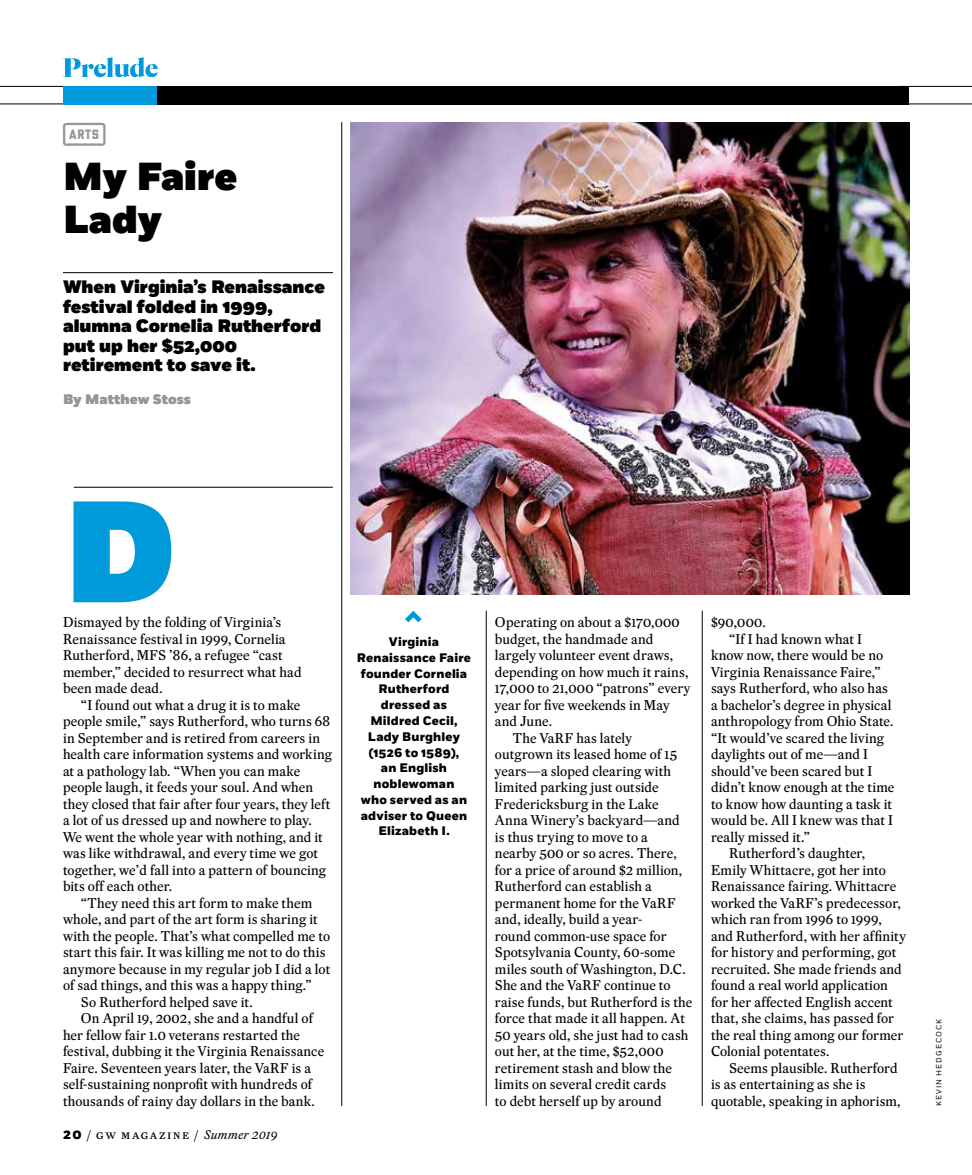
<style>
.page{position:relative;width:972px;height:1175px;background:#fff}
.page>*{position:absolute;margin:0;border:0;box-sizing:border-box;transform-origin:0 0}
.t1{font:900 144px "Fort";color:#009ada}
.t2{font:900 39px/43.5px "Fort";color:#000}
.t3{font:22.8px "GW Liberated Rubric";color:#939598}
.t4{font:900 18px/19.5px "Fort";color:#000}
.t5{font:13.8px/16.5px "Eudald News";letter-spacing:.005em;color:#000}
.t6{font:900 13.8px "Fort";color:#939598}
.t7{font:800 12.3px/15.8px "Fort";letter-spacing:.015em;color:#000;text-align:center}
.t8{font:12.3px "Eudald News";letter-spacing:.115em;color:#000}
.t9{font:7.5px "Fort";letter-spacing:.135em;color:#000}
.s1{font-family:"Fort";font-weight:800;font-size:13.8px}
.s2{font-style:italic}
</style>
<div class="page">
<svg style="left:63px;top:57px;width:95px;height:20px"></svg>
<hr style="left:486px;top:610px;width:1px;height:495px;background:#000">
<hr style="left:702px;top:610px;width:1px;height:495px;background:#000">
<hr style="left:341px;top:122px;width:1px;height:983px;background:#000">
<hr style="left:63px;top:272px;width:270px;height:1px;background:#000">
<hr style="left:74px;top:487px;width:259px;height:1px;background:#000">
<img style="left:351px;top:122px;width:558px;height:472px">
<svg style="left:405px;top:610px;width:17px;height:12px"></svg>
<div style="left:63px;top:86px;width:95px;height:18px;background:#009ada"></div>
<div style="left:158px;top:86px;width:751px;height:18px;background:#000"></div>
<hr style="left:900px;top:86px;width:72px;height:1px;background:#000">
<hr style="left:0;top:86px;width:63px;height:1px;background:#000">
<hr style="left:900px;top:104px;width:72px;height:1px;background:#000">
<hr style="left:0;top:104px;width:63px;height:1px;background:#000">
<h3 class="t3" style="left:63px;top:123px;width:44px">[ARTS]</h3>
<h2 class="t2" style="left:63px;top:156px;width:176px">My Faire<br>Lady</h2>
<h3 class="t4" style="left:63px;top:278px;width:264px">When Virginia’s Renaissance festival folded in 1999, alumna Cornelia Rutherford put up her $52,000 retirement to save it.</h3>
<p class="t6" style="left:63px;top:391px;width:130px">By Matthew Stoss</p>
<h1 class="t1" style="left:63px;top:462px;width:115px">D</h1>
<p class="t5" style="left:63px;top:614px;width:240px">Dismayed by the folding of Virginia’s Renaissance festival in 1999, Cornelia Rutherford, MFS ’86, a refugee “cast member,” decided to resurrect what had been made dead.</p>
<p class="t5" style="left:63px;top:696px;width:271px;text-indent:18px">“I found out what a drug it is to make people smile,” says Rutherford, who turns 68 in September and is retired from careers in health care information systems and working at a pathology lab. “When you can make people laugh, it feeds your soul. And when they closed that fair after four years, they left a lot of us dressed up and nowhere to play.<br>We went the whole year with nothing, and it was like withdrawal, and every time we got together, we’d fall into a pattern of bouncing bits off each other.</p>
<p class="t5" style="left:81px;top:894px;width:233px">“They need this art form to make them</p>
<p class="t5" style="left:63px;top:911px;width:256px">whole, and part of the art form is sharing it</p>
<p class="t5" style="left:63px;top:927px;width:269px">with the people. That’s what compelled me to</p>
<p class="t5" style="left:63px;top:944px;width:264px">start this fair. It was killing me not to do this</p>
<p class="t5" style="left:63px;top:960px;width:269px">anymore because in my regular job I did a lot</p>
<p class="t5" style="left:63px;top:977px;width:250px">of sad things, and this was a happy thing.”</p>
<p class="t5" style="left:81px;top:993px;width:173px">So Rutherford helped save it.</p>
<p class="t5" style="left:81px;top:1010px;width:234px">On April 19, 2002, she and a handful of</p>
<p class="t5" style="left:63px;top:1026px;width:239px">her fellow fair 1.0 veterans restarted the</p>
<p class="t5" style="left:63px;top:1043px;width:263px">festival, dubbing it the Virginia Renaissance</p>
<p class="t5" style="left:63px;top:1059px;width:250px">Faire. Seventeen years later, the VaRF is a</p>
<p class="t5" style="left:63px;top:1076px;width:251px">self-sustaining nonprofit with hundreds of</p>
<p class="t5" style="left:63px;top:1092px;width:253px">thousands of rainy day dollars in the bank.</p>
<p class="t8" style="left:63px;top:1126px;width:216px"><span class="s1">20</span> / gw magazine / <span class="s2">Summer 2019</span></p>
<p class="t7" style="left:357px;top:634px;width:116px">Virginia<br>Renaissance Faire founder Cornelia<br>Rutherford dressed as<br>Mildred Cecil,<br>Lady Burghley (1526 to 1589),<br>an English noblewoman<br>who served as an adviser to Queen<br>Elizabeth I.</p>
<p class="t5" style="left:495px;top:614px;width:186px">Operating on about a $170,000</p>
<p class="t5" style="left:495px;top:630px;width:160px">budget, the handmade and</p>
<p class="t5" style="left:495px;top:647px;width:180px">largely volunteer event draws,</p>
<p class="t5" style="left:495px;top:663px;width:195px">depending on how much it rains,</p>
<p class="t5" style="left:495px;top:680px;width:197px">17,000 to 21,000 “patrons” every</p>
<p class="t5" style="left:495px;top:696px;width:176px">year for five weekends in May</p>
<p class="t5" style="left:495px;top:713px;width:59px">and June.</p>
<p class="t5" style="left:513px;top:729px;width:120px">The VaRF has lately</p>
<p class="t5" style="left:495px;top:746px;width:184px">outgrown its leased home of 15</p>
<p class="t5" style="left:495px;top:762px;width:178px">years—a sloped clearing with</p>
<p class="t5" style="left:495px;top:779px;width:165px">limited parking just outside</p>
<p class="t5" style="left:495px;top:795px;width:165px">Fredericksburg in the Lake</p>
<p class="t5" style="left:495px;top:812px;width:186px">Anna Winery’s backyard—and</p>
<p class="t5" style="left:495px;top:828px;width:154px">is thus trying to move to a</p>
<p class="t5" style="left:495px;top:845px;width:183px">nearby 500 or so acres. There,</p>
<p class="t5" style="left:495px;top:861px;width:189px">for a price of around $2 million,</p>
<p class="t5" style="left:495px;top:878px;width:158px">Rutherford can establish a</p>
<p class="t5" style="left:495px;top:894px;width:182px">permanent home for the VaRF</p>
<p class="t5" style="left:495px;top:911px;width:149px">and, ideally, build a year-</p>
<p class="t5" style="left:495px;top:927px;width:173px">round common-use space for</p>
<p class="t5" style="left:495px;top:944px;width:182px">Spotsylvania County, 60-some</p>
<p class="t5" style="left:495px;top:960px;width:192px">miles south of Washington, D.C.</p>
<p class="t5" style="left:495px;top:977px;width:177px">She and the VaRF continue to</p>
<p class="t5" style="left:495px;top:993px;width:199px">raise funds, but Rutherford is the</p>
<p class="t5" style="left:495px;top:1010px;width:192px">force that made it all happen. At</p>
<p class="t5" style="left:495px;top:1026px;width:195px">50 years old, she just had to cash</p>
<p class="t5" style="left:495px;top:1043px;width:170px">out her, at the time, $52,000</p>
<p class="t5" style="left:495px;top:1059px;width:179px">retirement stash and blow the</p>
<p class="t5" style="left:495px;top:1076px;width:173px">limits on several credit cards</p>
<p class="t5" style="left:495px;top:1092px;width:168px">to debt herself up by around</p>
<p class="t5" style="left:711px;top:614px;width:56px">$90,000.</p>
<p class="t5" style="left:729px;top:630px;width:134px">“If I had known what I</p>
<p class="t5" style="left:711px;top:647px;width:174px">know now, there would be no</p>
<p class="t5" style="left:711px;top:663px;width:171px">Virginia Renaissance Faire,”</p>
<p class="t5" style="left:711px;top:680px;width:179px">says Rutherford, who also has</p>
<p class="t5" style="left:711px;top:696px;width:182px">a bachelor’s degree in physical</p>
<p class="t5" style="left:711px;top:713px;width:184px">anthropology from Ohio State.</p>
<p class="t5" style="left:711px;top:729px;width:175px">“It would’ve scared the living</p>
<p class="t5" style="left:711px;top:746px;width:158px">daylights out of me—and I</p>
<p class="t5" style="left:711px;top:762px;width:163px">should’ve been scared but I</p>
<p class="t5" style="left:711px;top:779px;width:185px">didn’t know enough at the time</p>
<p class="t5" style="left:711px;top:795px;width:182px">to know how daunting a task it</p>
<p class="t5" style="left:711px;top:812px;width:183px">would be. All I knew was that I</p>
<p class="t5" style="left:711px;top:828px;width:100px">really missed it.”</p>
<p class="t5" style="left:729px;top:845px;width:138px">Rutherford’s daughter,</p>
<p class="t5" style="left:711px;top:861px;width:177px">Emily Whittacre, got her into</p>
<p class="t5" style="left:711px;top:878px;width:187px">Renaissance fairing. Whittacre</p>
<p class="t5" style="left:711px;top:894px;width:191px">worked the VaRF’s predecessor,</p>
<p class="t5" style="left:711px;top:910px;width:172px">which ran from 1996 to 1999,</p>
<p class="t5" style="left:711px;top:927px;width:196px">and Rutherford, with her affinity</p>
<p class="t5" style="left:711px;top:943px;width:187px">for history and performing, got</p>
<p class="t5" style="left:711px;top:960px;width:192px">recruited. She made friends and</p>
<p class="t5" style="left:711px;top:976px;width:178px">found a real world application</p>
<p class="t5" style="left:711px;top:993px;width:183px">for her affected English accent</p>
<p class="t5" style="left:711px;top:1009px;width:185px">that, she claims, has passed for</p>
<p class="t5" style="left:711px;top:1026px;width:194px">the real thing among our former</p>
<p class="t5" style="left:711px;top:1042px;width:120px">Colonial potentates.</p>
<p class="t5" style="left:729px;top:1059px;width:170px">Seems plausible. Rutherford</p>
<p class="t5" style="left:711px;top:1075px;width:156px">is as entertaining as she is</p>
<p class="t5" style="left:711px;top:1092px;width:191px">quotable, speaking in aphorism,</p>
<p class="t9" style="left:935px;top:1106px;width:88px;rotate:-90deg">KEVIN HEDGECOCK</p>
</div>
